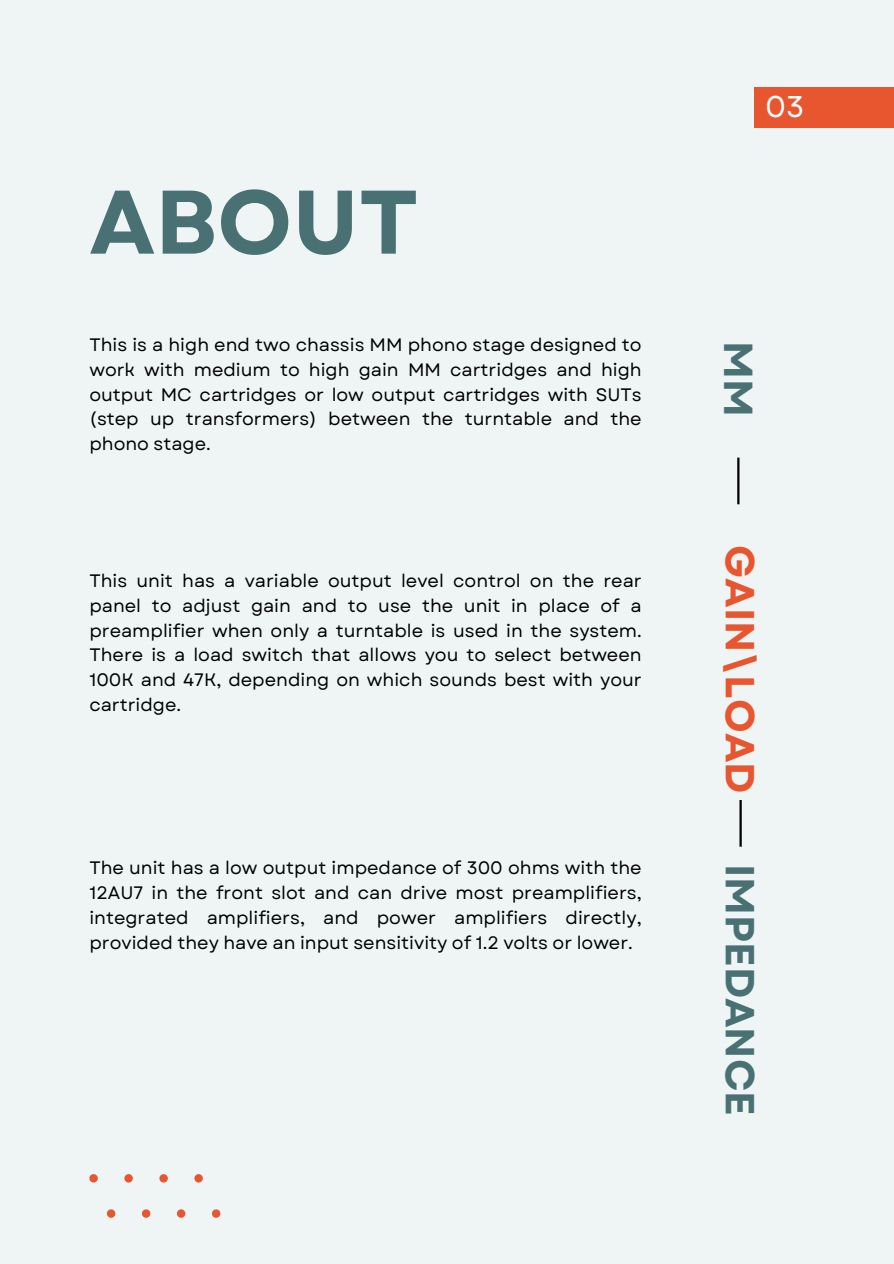
<style>
.page{position:relative;width:894px;height:1264px;background:#fff}
.page>*{position:absolute;margin:0;border:0;box-sizing:border-box;transform-origin:0 0}
.t1{font:700 90px "Garet";color:#497174}
.t2{font:700 40.5px "Garet";color:#497174}
.t3{font:700 40.5px "Garet";color:#e85630}
.t4{font:30px "Garet";color:#fff}
.t5{font:18px/24.8px "Garet";color:#000;text-align:justify}
</style>
<div class="page">
<div style="left:0;top:0;width:893px;height:1263px;background:#eff5f5"></div>
<div style="left:754px;top:87px;width:139px;height:40px;background:#e85630"></div>
<hr style="left:737px;top:457px;width:2px;height:47px;background:#000">
<hr style="left:739px;top:800px;width:2px;height:46px;background:#000">
<svg style="left:89px;top:1174px;width:9px;height:8px"></svg>
<svg style="left:124px;top:1174px;width:9px;height:8px"></svg>
<svg style="left:159px;top:1174px;width:9px;height:8px"></svg>
<svg style="left:194px;top:1174px;width:9px;height:8px"></svg>
<svg style="left:107px;top:1209px;width:8px;height:8px"></svg>
<svg style="left:142px;top:1209px;width:8px;height:8px"></svg>
<svg style="left:177px;top:1209px;width:8px;height:8px"></svg>
<svg style="left:212px;top:1209px;width:8px;height:8px"></svg>
<p class="t1" style="left:89px;top:157px;width:330px">ABOUT</p>
<p class="t5" style="left:89px;top:332px;width:553px">This is a high end two chassis MM phono stage designed to work with medium to high gain MM cartridges and high output MC cartridges or low output cartridges with SUTs (step up transformers) between the turntable and the phono stage.</p>
<h2 class="t5" style="left:89px;top:568px;width:553px">This unit has a variable output level control on the rear panel to adjust gain and to use the unit in place of a preamplifier when only a turntable is used in the system.<br>There is a load switch that allows you to select between 100K and 47K, depending on which sounds best with your cartridge.</h2>
<h2 class="t5" style="left:89px;top:855px;width:553px">The unit has a low output impedance of 300 ohms with the 12AU7 in the front slot and can drive most preamplifiers, integrated amplifiers, and power amplifiers directly, provided they have an input sensitivity of 1.2 volts or lower.</h2>
<h1 class="t4" style="left:764px;top:85px;width:41px">03</h1>
<p class="t2" style="left:767px;top:341px;width:77px;rotate:90deg">MM</p>
<p class="t3" style="left:769px;top:545px;width:249px;rotate:90deg">GAIN\LOAD</p>
<h2 class="t2" style="left:769px;top:864px;width:253px;rotate:90deg">IMPEDANCE</h2>
</div>
